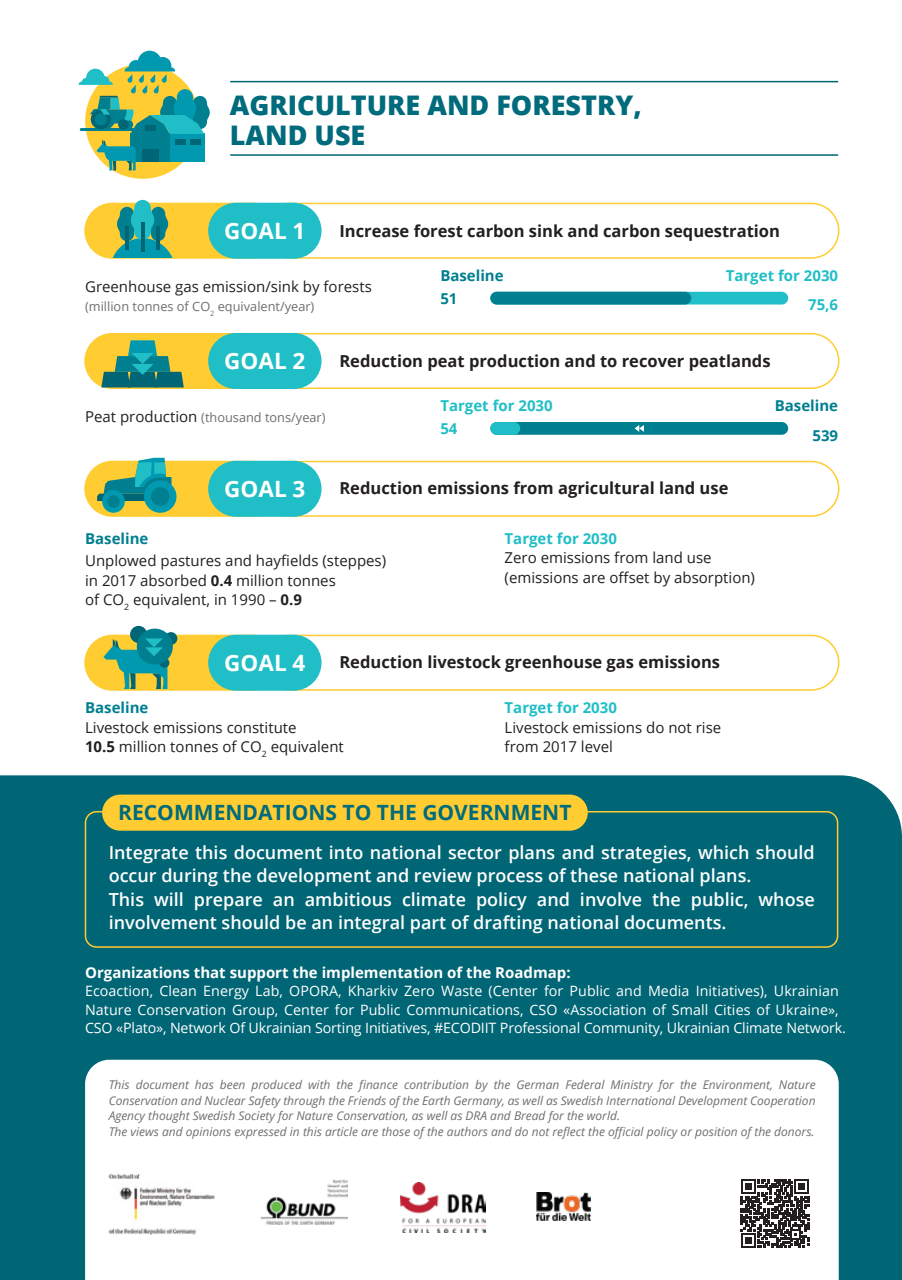
<style>
.page{position:relative;width:902px;height:1280px;background:#fff}
.page>*{position:absolute;margin:0;border:0;box-sizing:border-box;transform-origin:0 0}
.t1{font:800 27px/30px "Open Sans";color:#006b7c}
.t2{font:700 22.5px "Open Sans";color:#fff}
.t3{font:700 21px "Open Sans";color:#006b7c}
.t4{font:600 18px/23.4px "Open Sans";color:#fff}
.t5{font:700 16.5px "Open Sans";color:#231f20}
.t6{font:15px/19.5px "Open Sans";color:#231f20}
.t7{font:700 15px/29.1px "Open Sans";color:#20bec6;text-align:right}
.t8{font:700 15px "Open Sans";color:#fff}
.t9{font:700 15px "Open Sans";color:#007f91}
.t10{font:14.25px/18.5px "Open Sans";letter-spacing:.005em;color:#fff}
.t11{font:12.75px "Open Sans";color:#6d6e71}
.t12{font:italic 12px/15.6px "Open Sans";color:#6d6e71}
.s1{font-size:15px;color:#231f20}
.s2{font-weight:700}
</style>
<div class="page">
<div style="left:0;top:775px;width:901px;height:505px;background:#006574"></div>
<svg style="left:85px;top:1060px;width:753px;height:220px"></svg>
<div style="left:490px;top:422px;width:298px;height:13px;background:#007f91;border-radius:6px"></div>
<hr style="left:230px;top:81px;width:608px;height:1px;background:#006574">
<hr style="left:230px;top:154px;width:608px;height:2px;background:#006574">
<svg style="left:634px;top:425px;width:10px;height:7px"></svg>
<div style="left:490px;top:292px;width:298px;height:12px;background:#20bec6;border-radius:6px"></div>
<div style="left:490px;top:292px;width:201px;height:12px;background:#007f91;border-radius:6px"></div>
<div style="left:260px;top:203px;width:579px;height:56px;border:2px solid #ffcc31;border-radius:27px"></div>
<div style="left:85px;top:203px;width:195px;height:55px;background:#ffcc31;border-radius:27px"></div>
<div style="left:84px;top:203px;width:197px;height:56px;border:2px solid #ffcc31;border-radius:27px"></div>
<div style="left:209px;top:203px;width:112px;height:55px;background:#20bec6;border-radius:27px"></div>
<div style="left:208px;top:203px;width:113px;height:56px;border:2px solid #20bec6;border-radius:27px"></div>
<div style="left:490px;top:422px;width:30px;height:13px;background:#20bec6;border-radius:6px"></div>
<div style="left:260px;top:333px;width:579px;height:56px;border:2px solid #ffcc31;border-radius:27px"></div>
<div style="left:85px;top:334px;width:195px;height:54px;background:#ffcc31;border-radius:27px"></div>
<div style="left:84px;top:333px;width:197px;height:56px;border:2px solid #ffcc31;border-radius:27px"></div>
<div style="left:209px;top:334px;width:112px;height:54px;background:#20bec6;border-radius:27px"></div>
<div style="left:208px;top:333px;width:113px;height:56px;border:2px solid #20bec6;border-radius:27px"></div>
<div style="left:260px;top:461px;width:579px;height:56px;border:2px solid #ffcc31;border-radius:27px"></div>
<div style="left:85px;top:461px;width:195px;height:55px;background:#ffcc31;border-radius:27px"></div>
<div style="left:84px;top:461px;width:197px;height:56px;border:2px solid #ffcc31;border-radius:27px"></div>
<div style="left:209px;top:461px;width:112px;height:55px;background:#20bec6;border-radius:27px"></div>
<div style="left:208px;top:461px;width:113px;height:56px;border:2px solid #20bec6;border-radius:27px"></div>
<div style="left:260px;top:635px;width:579px;height:56px;border:2px solid #ffcc31;border-radius:27px"></div>
<div style="left:85px;top:635px;width:195px;height:55px;background:#ffcc31;border-radius:27px"></div>
<div style="left:84px;top:635px;width:197px;height:56px;border:2px solid #ffcc31;border-radius:27px"></div>
<div style="left:209px;top:635px;width:112px;height:55px;background:#20bec6;border-radius:27px"></div>
<div style="left:208px;top:635px;width:113px;height:56px;border:2px solid #20bec6;border-radius:27px"></div>
<svg style="left:79px;top:51px;width:131px;height:128px"></svg>
<div style="left:130px;top:626px;width:17px;height:17px;background:#006574;border-radius:50%"></div>
<div style="left:165px;top:632px;width:12px;height:13px;background:#006574;border-radius:50%"></div>
<div style="left:159px;top:658px;width:10px;height:10px;background:#006574;border-radius:50%"></div>
<div style="left:137px;top:629px;width:36px;height:36px;background:#007f91;border-radius:50%"></div>
<svg style="left:103px;top:638px;width:64px;height:51px"></svg>
<svg style="left:101px;top:340px;width:83px;height:47px"></svg>
<svg style="left:113px;top:200px;width:59px;height:58px"></svg>
<hr style="left:141px;top:222px;width:3px;height:30px;background:#006574">
<hr style="left:156px;top:226px;width:4px;height:24px;background:#006574">
<div style="left:102px;top:490px;width:23px;height:23px;background:#0099b0;border-radius:50%"></div>
<div style="left:107px;top:495px;width:13px;height:13px;background:#007f91;border-radius:50%"></div>
<div style="left:144px;top:480px;width:32px;height:33px;background:#0099b0;border-radius:50%"></div>
<div style="left:151px;top:487px;width:18px;height:19px;background:#007f91;border-radius:50%"></div>
<svg style="left:97px;top:458px;width:76px;height:43px"></svg>
<div style="left:85px;top:811px;width:753px;height:137px;border:2px solid #ffcc31;border-radius:11px"></div>
<div style="left:102px;top:795px;width:485px;height:36px;background:#ffcc31;border-radius:18px"></div>
<img style="left:109px;top:1173px;width:105px;height:61px">
<img style="left:536px;top:1193px;width:54px;height:27px">
<img style="left:400px;top:1182px;width:85px;height:50px">
<img style="left:260px;top:1179px;width:87px;height:45px">
<svg style="left:740px;top:1179px;width:69px;height:68px"></svg>
<h1 class="t1" style="left:230px;top:88px;width:413px">AGRICULTURE AND FORESTRY,<br>LAND USE</h1>
<h2 class="t2" style="left:224px;top:215px;width:83px">GOAL 1</h2>
<h3 class="t5" style="left:339px;top:220px;width:442px">Increase forest carbon sink and carbon sequestration</h3>
<p class="t6" style="left:85px;top:276px;width:288px">Greenhouse gas emission/sink by forests</p>
<p class="t11" style="left:85px;top:298px;width:231px">(million tonnes of CO<sub>2</sub> equivalent/year)</p>
<p class="t9" style="left:440px;top:265px;width:65px">Baseline</p>
<p class="t7" style="left:725px;top:261px;width:114px">Target for 2030<br>75,6</p>
<p class="t9" style="left:440px;top:288px;width:19px">51</p>
<h2 class="t2" style="left:224px;top:345px;width:83px">GOAL 2</h2>
<p class="t11" style="left:85px;top:409px;width:242px"><span class="s1">Peat production</span> (thousand tons/year)</p>
<h3 class="t5" style="left:339px;top:350px;width:432px">Reduction peat production and to recover peatlands</h3>
<p class="t7" style="left:440px;top:391px;width:114px">Target for 2030</p>
<p class="t9" style="left:774px;top:395px;width:65px">Baseline</p>
<p class="t7" style="left:440px;top:414px;width:19px">54</p>
<p class="t9" style="left:812px;top:424px;width:27px">539</p>
<h2 class="t2" style="left:224px;top:473px;width:83px">GOAL 3</h2>
<h3 class="t5" style="left:339px;top:476px;width:390px">Reduction emissions from agricultural land use</h3>
<p class="t9" style="left:85px;top:528px;width:65px">Baseline</p>
<p class="t7" style="left:504px;top:523px;width:114px">Target for 2030</p>
<p class="t6" style="left:504px;top:548px;width:252px">Zero emissions from land use (emissions are offset by absorption)</p>
<p class="t6" style="left:85px;top:550px;width:302px">Unplowed pastures and hayfields (steppes) in 2017 absorbed <span class="s2">0.4</span> million tonnes<br>of CO<sub>2</sub> equivalent, in 1990 – <span class="s2">0.9</span></p>
<h2 class="t2" style="left:224px;top:647px;width:83px">GOAL 4</h2>
<h3 class="t5" style="left:339px;top:650px;width:382px">Reduction livestock greenhouse gas emissions</h3>
<p class="t9" style="left:85px;top:697px;width:65px">Baseline</p>
<p class="t6" style="left:85px;top:717px;width:260px">Livestock emissions constitute<br><span class="s2">10.5</span> million tonnes of CO<sub>2</sub> equivalent</p>
<p class="t7" style="left:504px;top:693px;width:114px">Target for 2030</p>
<p class="t6" style="left:504px;top:717px;width:218px">Livestock emissions do not rise from 2017 level</p>
<h3 class="t3" style="left:118px;top:798px;width:454px">RECOMMENDATIONS TO THE GOVERNMENT</h3>
<p class="t4" style="left:109px;top:840px;width:707px">Integrate this document into national sector plans and strategies, which should occur during the development and review process of these national plans.<br>This will prepare an ambitious climate policy and involve the public, whose involvement should be an integral part of drafting national documents.</p>
<p class="t8" style="left:85px;top:962px;width:487px">Organizations that support the implementation of the Roadmap:</p>
<p class="t10" style="left:85px;top:981px;width:762px">Ecoaction, Clean Energy Lab, OPORA, Kharkiv Zero Waste (Center for Public and Media Initiatives), Ukrainian<br>Nature Conservation Group, Center for Public Communications, CSO «Association of Small Cities of Ukraine»,<br>CSO «Plato», Network Of Ukrainian Sorting Initiatives, #ECODIIT Professional Community, Ukrainian Climate Network.</p>
<p class="t12" style="left:109px;top:1076px;width:708px">This document has been produced with the finance contribution by the German Federal Ministry for the Environment, Nature Conservation and Nuclear Safety through the Friends of the Earth Germany, as well as Swedish International Development Cooperation Agency thought Swedish Society for Nature Conservation, as well as DRA and Bread for the world.<br>The views and opinions expressed in this article are those of the authors and do not reflect the official policy or position of the donors.</p>
</div>
